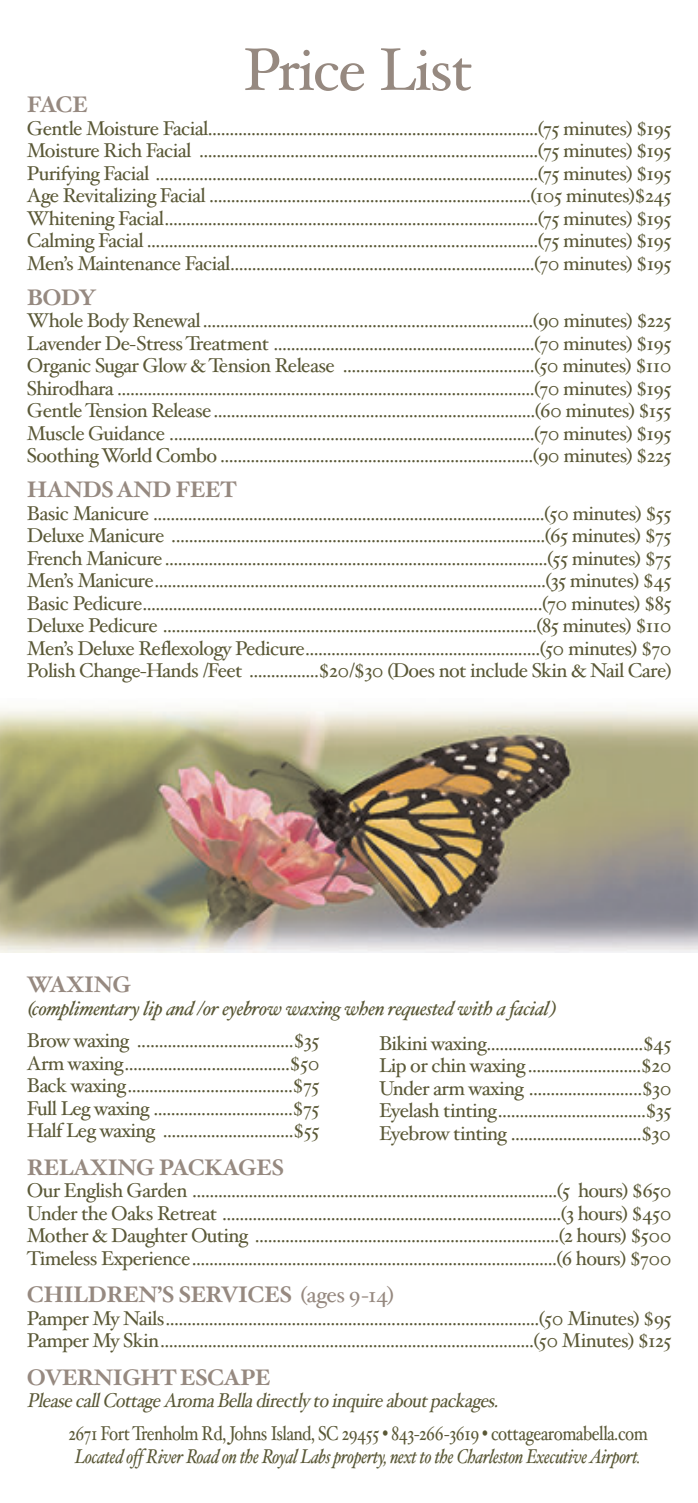
<style>
.page{position:relative;width:698px;height:1503px;background:#fff}
.page>*{position:absolute;margin:0;border:0;box-sizing:border-box;transform-origin:0 0}
.t1{font:60px "Hoefler Text";letter-spacing:-.03em;color:#968980}
.t2{font:700 22.5px "Hoefler Text";letter-spacing:-.03em;color:#968980}
.t3{font:20px/22.5px "Hoefler Text";letter-spacing:-.03em;color:#5a5836;text-align:justify}
.t4{font:italic 20px/32.5px "Hoefler Text";letter-spacing:-.025em;color:#5a5836}
.t5{font:italic 20px "Hoefler Text";letter-spacing:-.025em;color:#5a5836;scale:.85 1}
.t6{font:20px "Hoefler Text";letter-spacing:-.03em;color:#5a5836;scale:.85 1}
.t7{font:italic 20px "Hoefler Text";letter-spacing:-.03em;color:#5a5836;scale:.9 1}
.s1{font-style:inherit}
.s2{font-style:normal}
.s3{font-weight:400}
</style>
<div class="page">
<img style="left:0;top:707px;width:697px;height:246px">
<h1 class="t1" style="left:243px;top:34px;width:231px">Price List</h1>
<p class="t2" style="left:27px;top:91px;width:62px">FACE</p>
<p class="t3" style="left:27px;top:117px;width:646px">Gentle Moisture Facial............................................................................(75 minutes) $195<br>Moisture Rich Facial ..............................................................................(75 minutes) $195<br>Purifying Facial ........................................................................................(75 minutes) $195<br>Age Revitalizing Facial ..........................................................................(105 minutes)$245<br>Whitening Facial......................................................................................(75 minutes) $195<br>Calming Facial ..........................................................................................(75 minutes) $195<br>Men’s Maintenance Facial......................................................................(70 minutes) $195</p>
<p class="t2" style="left:27px;top:284px;width:71px">BODY</p>
<p class="t3" style="left:27px;top:309px;width:646px">Whole Body Renewal............................................................................(90 minutes) $225<br>Lavender De-Stress Treatment ............................................................(70 minutes) $195<br>Organic Sugar Glow &amp; Tension Release ............................................(50 minutes) $110<br>Shirodhara ................................................................................................(70 minutes) $195<br>Gentle Tension Release..........................................................................(60 minutes) $155<br>Muscle Guidance ....................................................................................(70 minutes) $195<br>Soothing World Combo ........................................................................(90 minutes) $225</p>
<p class="t2" style="left:27px;top:476px;width:211px">HANDS AND FEET</p>
<p class="t3" style="left:27px;top:502px;width:646px">Basic Manicure ..........................................................................................(50 minutes) $55<br>Deluxe Manicure ......................................................................................(65 minutes) $75<br>French Manicure ........................................................................................(55 minutes) $75<br>Men’s Manicure..........................................................................................(35 minutes) $45<br>Basic Pedicure............................................................................................(70 minutes) $85<br>Deluxe Pedicure ......................................................................................(85 minutes) $110<br>Men’s Deluxe Reflexology Pedicure......................................................(50 minutes) $70<br>Polish Change-Hands /Feet ................$20/$30 (Does not include Skin &amp; Nail Care)</p>
<p class="t2" style="left:27px;top:971px;width:106px">WAXING</p>
<p class="t4" style="left:27px;top:992px;width:530px"><span class="s1">(</span>complimentary lip and /or eyebrow waxing when requested with a facial<span class="s1">)<br></span><span class="s2">Brow waxing ....................................$35</span></p>
<p class="t3" style="left:27px;top:1052px;width:294px">Arm waxing......................................$50<br>Back waxing......................................$75<br>Full Leg waxing ................................$75<br>Half Leg waxing ..............................$55</p>
<p class="t2" style="left:27px;top:1154px;width:258px">RELAXING PACKAGES</p>
<p class="t3" style="left:27px;top:1179px;width:646px">Our English Garden ....................................................................................(5 hours) $650<br>Under the Oaks Retreat ..............................................................................(3 hours) $450<br>Mother &amp; Daughter Outing ......................................................................(2 hours) $500<br>Timeless Experience....................................................................................(6 hours) $700</p>
<p class="t2" style="left:27px;top:1281px;width:368px">CHILDREN’S SERVICES <span class="s3">(ages 9-14)</span></p>
<p class="t3" style="left:27px;top:1307px;width:646px">Pamper My Nails......................................................................................(50 Minutes) $95<br>Pamper My Skin......................................................................................(50 Minutes) $125</p>
<p class="t2" style="left:27px;top:1364px;width:245px">OVERNIGHT ESCAPE</p>
<p class="t7" style="left:27px;top:1389px;width:528px">Please call Cottage Aroma Bella directly to inquire aboutp ackages.</p>
<p class="t6" style="left:68px;top:1421px;width:683px">2671 Fort Trenholm Rd, Johns Island, SC 29455 • 843-266-3619 • cottagearomabella.com</p>
<p class="t5" style="left:75px;top:1444px;width:667px">Located off River Road on the Royal Labs property, next to the Charleston Executive Airport.</p>
<p class="t3" style="left:379px;top:1031px;width:294px">Bikini waxing....................................$45<br>Lip or chin waxing ..........................$20<br>Under arm waxing ..........................$30<br>Eyelash tinting..................................$35<br>Eyebrow tinting ..............................$30</p>
</div>
